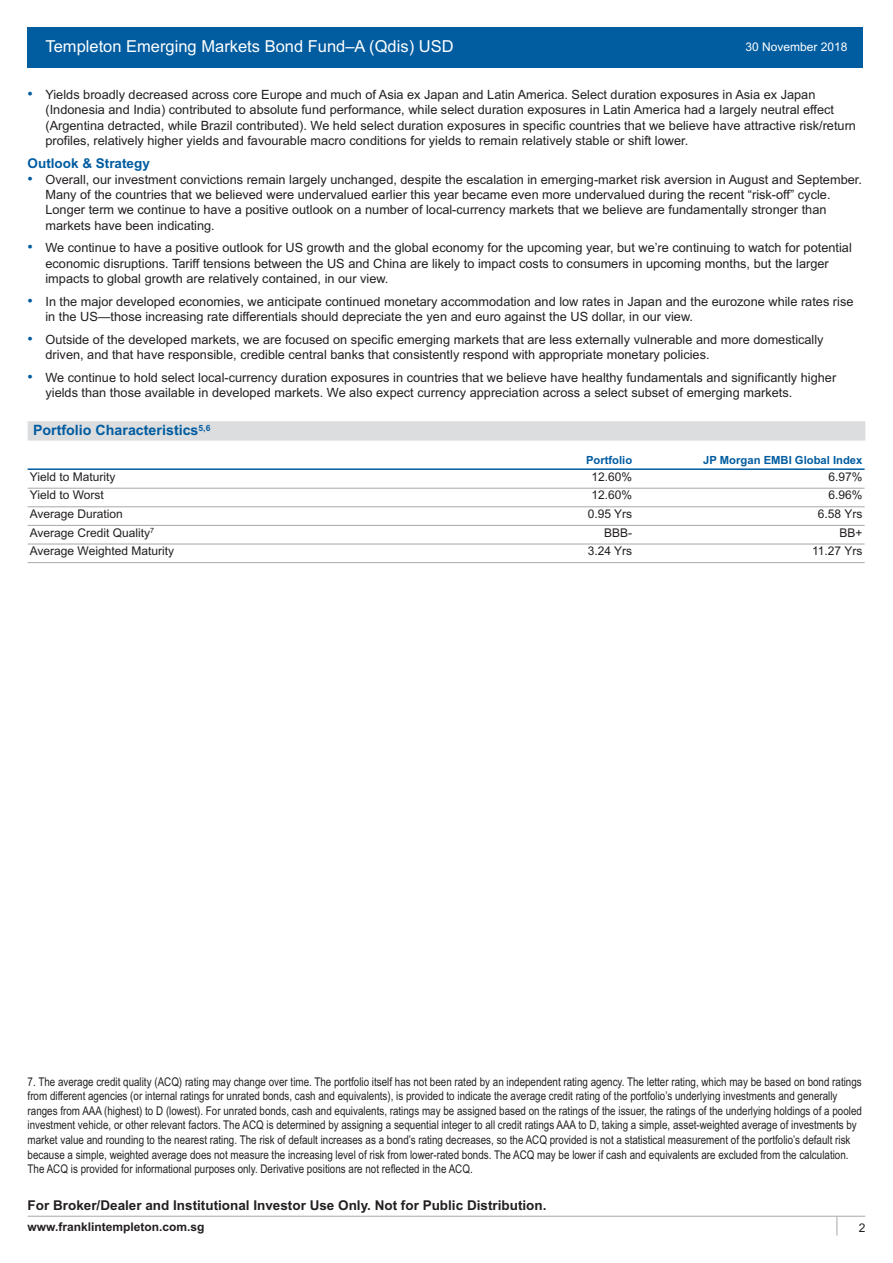
<style>
.page{position:relative;width:893px;height:1263px;background:#fff}
.page>*{position:absolute;margin:0;border:0;box-sizing:border-box;transform-origin:0 0}
.t1{font:16.5px "Arial";color:#fff}
.t2{font:700 14.25px "Arial";color:#015ca0}
.t3{font:700 13.5px "Arial";color:#231f20}
.t4{font:700 13.5px "Arial";color:#015ca0}
.t5{font:12.75px/15.3px "Arial";color:#231f20}
.t6{font:12px/14.5px "Arial Narrow";color:#231f20}
.t7{font:12px "Arial";color:#231f20}
.t8{font:700 12px "Arial";color:#231f20}
.t9{font:12px "Arial";color:#fff}
.t10{font:700 11.25px "Arial";color:#015ca0}
.s1{font-size:15.3px;color:#015ca0}
</style>
<div class="page">
<div style="left:28px;top:28px;width:835px;height:40px;background:#015ca0"></div>
<div style="left:28px;top:421px;width:837px;height:20px;background:#dcdddf"></div>
<hr style="left:28px;top:468px;width:837px;height:2px;background:#015ca0">
<hr style="left:28px;top:488px;width:837px;height:1px;background:#a8a9ad">
<hr style="left:28px;top:506px;width:837px;height:1px;background:#a8a9ad">
<hr style="left:28px;top:525px;width:837px;height:1px;background:#a8a9ad">
<hr style="left:28px;top:544px;width:837px;height:1px;background:#a8a9ad">
<hr style="left:28px;top:562px;width:837px;height:1px;background:#a8a9ad">
<hr style="left:28px;top:1216px;width:837px;height:1px;background:#a8a9ad">
<svg style="left:836px;top:1216px;width:1px;height:19px"></svg>
<p class="t1" style="left:45px;top:37px;width:410px">Templeton Emerging Markets Bond Fund–A (Qdis) USD</p>
<p class="t5" style="left:45px;top:87px;width:812px;text-indent:-18px"><span class="s1">•</span> Yields broadly decreased across core Europe and much of Asia ex Japan and Latin America. Select duration exposures in Asia ex Japan (Indonesia and India) contributed to absolute fund performance, while select duration exposures in Latin America had a largely neutral effect (Argentina detracted, while Brazil contributed). We held select duration exposures in specific countries that we believe have attractive risk/return profiles, relatively higher yields and favourable macro conditions for yields to remain relatively stable or shift lower.</p>
<p class="t4" style="left:28px;top:156px;width:124px">Outlook &amp; Strategy</p>
<p class="t5" style="left:45px;top:172px;width:818px;text-indent:-18px"><span class="s1">•</span> Overall, our investment convictions remain largely unchanged, despite the escalation in emerging-market risk aversion in August and September.<br>Many of the countries that we believed were undervalued earlier this year became even more undervalued during the recent “risk-off” cycle.<br>Longer term we continue to have a positive outlook on a number of local-currency markets that we believe are fundamentally stronger than markets have been indicating.</p>
<p class="t5" style="left:45px;top:240px;width:808px;text-indent:-18px"><span class="s1">•</span> We continue to have a positive outlook for US growth and the global economy for the upcoming year, but we’re continuing to watch for potential economic disruptions. Tariff tensions between the US and China are likely to impact costs to consumers in upcoming months, but the larger impacts to global growth are relatively contained, in our view.</p>
<p class="t5" style="left:45px;top:294px;width:809px;text-indent:-18px"><span class="s1">•</span> In the major developed economies, we anticipate continued monetary accommodation and low rates in Japan and the eurozone while rates rise in the US—those increasing rate differentials should depreciate the yen and euro against the US dollar, in our view.</p>
<p class="t5" style="left:45px;top:332px;width:780px;text-indent:-18px"><span class="s1">•</span> Outside of the developed markets, we are focused on specific emerging markets that are less externally vulnerable and more domestically driven, and that have responsible, credible central banks that consistently respond with appropriate monetary policies.</p>
<p class="t5" style="left:45px;top:370px;width:792px;text-indent:-18px"><span class="s1">•</span> We continue to hold select local-currency duration exposures in countries that we believe have healthy fundamentals and significantly higher yields than those available in developed markets. We also expect currency appreciation across a select subset of emerging markets.</p>
<p class="t2" style="left:33px;top:422px;width:179px">Portfolio Characteristics<sup>5,6</sup></p>
<p class="t9" style="left:745px;top:40px;width:104px">30 November 2018</p>
<p class="t10" style="left:586px;top:453px;width:48px">Portfolio</p>
<p class="t10" style="left:703px;top:453px;width:161px">JP Morgan EMBI Global Index</p>
<p class="t7" style="left:30px;top:470px;width:87px">Yield to Maturity</p>
<p class="t7" style="left:592px;top:470px;width:42px">12.60%</p>
<p class="t7" style="left:828px;top:470px;width:36px">6.97%</p>
<p class="t7" style="left:30px;top:488px;width:76px">Yield to Worst</p>
<p class="t7" style="left:592px;top:488px;width:42px">12.60%</p>
<p class="t7" style="left:828px;top:488px;width:36px">6.96%</p>
<p class="t7" style="left:30px;top:507px;width:95px">Average Duration</p>
<p class="t7" style="left:588px;top:507px;width:46px">0.95 Yrs</p>
<p class="t7" style="left:818px;top:507px;width:46px">6.58 Yrs</p>
<p class="t7" style="left:30px;top:525px;width:126px">Average Credit Quality<sup>7</sup></p>
<p class="t7" style="left:604px;top:525px;width:30px">BBB-</p>
<p class="t7" style="left:839px;top:525px;width:25px">BB+</p>
<p class="t7" style="left:30px;top:544px;width:146px">Average Weighted Maturity</p>
<p class="t7" style="left:588px;top:544px;width:46px">3.24 Yrs</p>
<p class="t7" style="left:812px;top:544px;width:52px">11.27 Yrs</p>
<p class="t6" style="left:28px;top:1074px;width:836px">7. The average credit quality (ACQ) rating may change over time. The portfolio itself has not been rated by an independent rating agency. The letter rating, which may be based on bond ratings from different agencies (or internal ratings for unrated bonds, cash and equivalents), is provided to indicate the average credit rating of the portfolio’s underlying investments and generally ranges from AAA (highest) to D (lowest). For unrated bonds, cash and equivalents, ratings may be assigned based on the ratings of the issuer, the ratings of the underlying holdings of a pooled investment vehicle, or other relevant factors. The ACQ is determined by assigning a sequential integer to all credit ratings AAA to D, taking a simple, asset-weighted average of investments by market value and rounding to the nearest rating. The risk of default increases as a bond’s rating decreases, so the ACQ provided is not a statistical measurement of the portfolio’s default risk because a simple, weighted average does not measure the increasing level of risk from lower-rated bonds. The ACQ may be lower if cash and equivalents are excluded from the calculation.<br>The ACQ is provided for informational purposes only. Derivative positions are not reflected in the ACQ.</p>
<p class="t3" style="left:28px;top:1197px;width:520px">For Broker/Dealer and Institutional Investor Use Only. Not for Public Distribution.</p>
<p class="t8" style="left:28px;top:1220px;width:178px">www.franklintempleton.com.sg</p>
<p class="t7" style="left:859px;top:1221px;width:8px">2</p>
</div>
